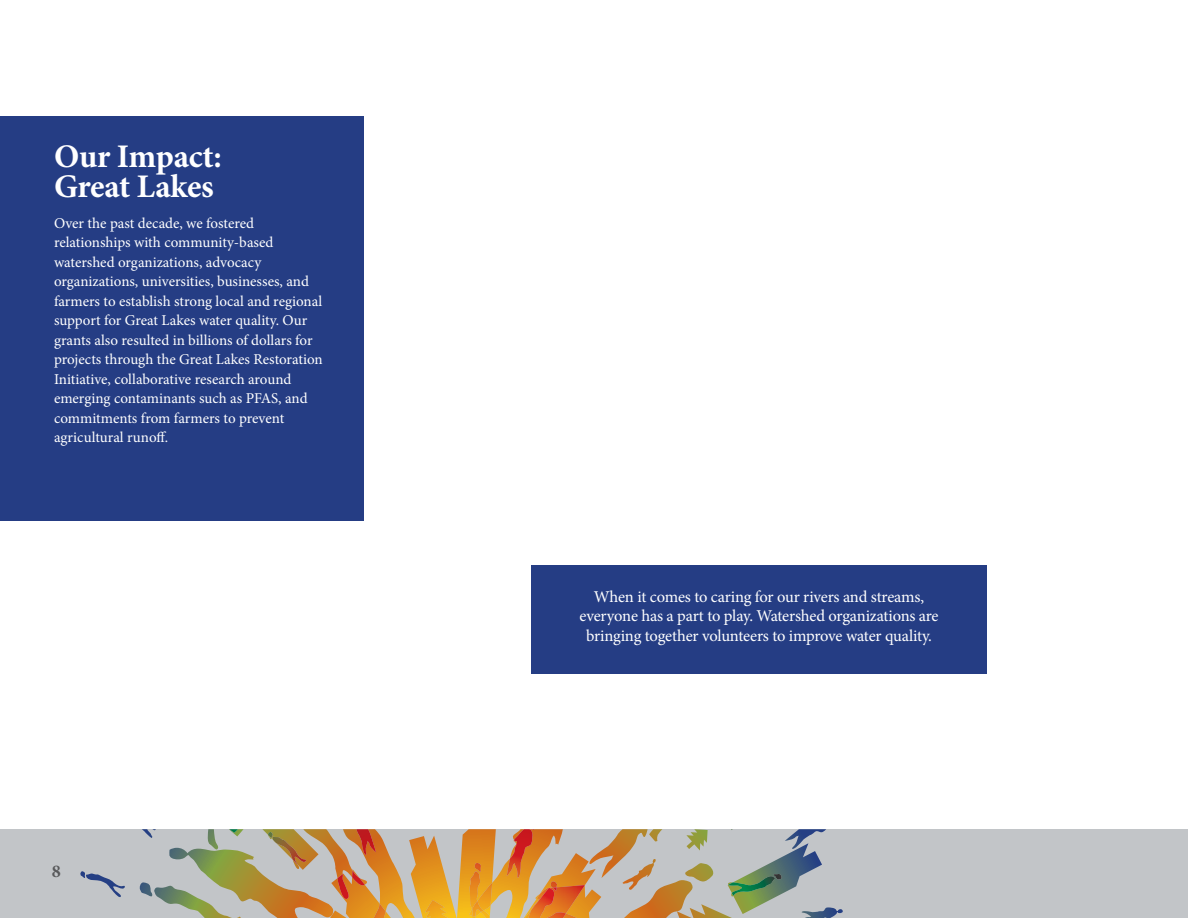
<style>
.page{position:relative;width:1188px;height:918px;background:#fff}
.page>*{position:absolute;margin:0;border:0;box-sizing:border-box;transform-origin:0 0}
.t1{font:700 33px/30px "Minion Pro";letter-spacing:-.01em;color:#fff}
.t2{font:700 18px "Minion Pro";color:#58595b}
.t3{font:16.5px/19.8px "Minion Pro";letter-spacing:-.015em;color:#fff;text-align:center}
.t4{font:15px/19.5px "Minion Pro";color:#fff}
</style>
<div class="page">
<div style="left:0;top:829px;width:1188px;height:89px;background:#c2c5c8"></div>
<svg style="left:80px;top:871px;width:45px;height:26px"></svg>
<svg style="left:139px;top:829px;width:704px;height:89px"></svg>
<div style="left:0;top:116px;width:364px;height:405px;background:#253d84"></div>
<div style="left:531px;top:566px;width:456px;height:108px;background:#253d84"></div>
<h1 class="t1" style="left:54px;top:141px;width:169px">Our Impact:<br>Great Lakes</h1>
<p class="t4" style="left:54px;top:213px;width:270px">Over the past decade, we fostered relationships with community-based watershed organizations, advocacy organizations, universities, businesses, and farmers to establish strong local and regional support for Great Lakes water quality. Our grants also resulted in billions of dollars for projects through the Great Lakes Restoration Initiative, collaborative research around emerging contaminants such as PFAS, and commitments from farmers to prevent agricultural runoff.</p>
<p class="t2" style="left:52px;top:858px;width:10px">8</p>
<p class="t3" style="left:579px;top:587px;width:361px">When it comes to caring for our rivers and streams, everyone has a part to play. Watershed organizations are bringing together volunteers to improve water quality.</p>
</div>
